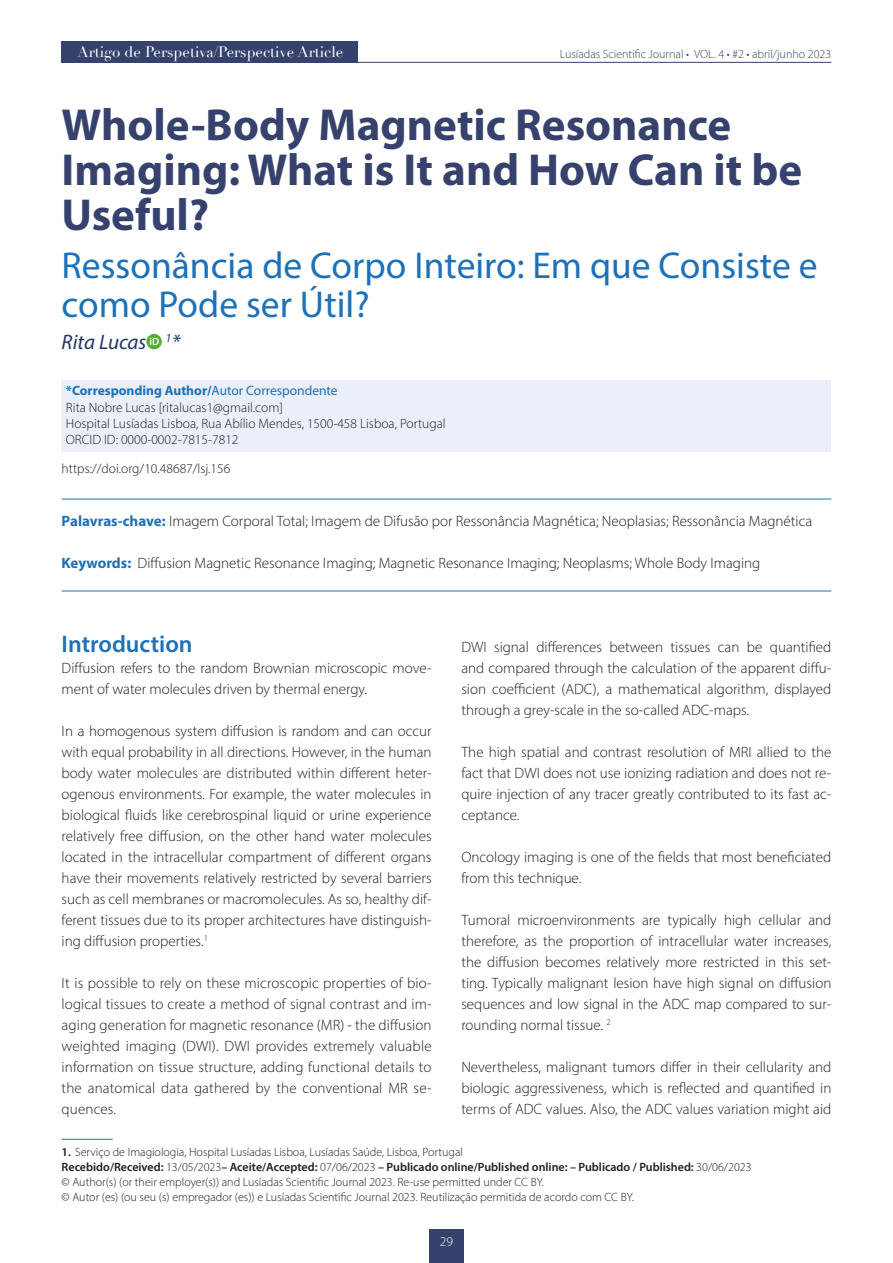
<style>
.page{position:relative;width:893px;height:1263px;background:#fff}
.page>*{position:absolute;margin:0;border:0;box-sizing:border-box;transform-origin:0 0}
.t1{font:700 45px/45px "Myriad Pro";color:#36426d}
.t2{font:37.5px/39px "Myriad Pro";color:#1d71b8}
.t3{font:600 24px "Myriad Pro";color:#1d71b8}
.t4{font:italic 21px "Myriad Pro";color:#203663}
.t5{font:300 15px/21px "Myriad Pro";color:#1d1d1b;text-align:justify}
.t6{font:15px "Didot";color:#fff}
.t7{font:300 13.5px/16.2px "Myriad Pro";color:#1d1d1b}
.t8{font:300 13.5px "Myriad Pro";color:#fff}
.t9{font:300 12px/15px "Myriad Pro";color:#1d1d1b}
.t10{font:300 12px "Myriad Pro";color:#36426d}
.s1{font-weight:700;color:#1d71b8}
.s2{font-weight:400;color:#1d71b8}
.s3{font-weight:600}
</style>
<div class="page">
<hr style="left:62px;top:62px;width:769px;height:1px;background:#36426d">
<div style="left:429px;top:1229px;width:34px;height:34px;background:#36426d"></div>
<div style="left:62px;top:41px;width:296px;height:21px;background:#36426d"></div>
<div style="left:62px;top:381px;width:769px;height:22px;background:#ebeff9"></div>
<div style="left:62px;top:397px;width:769px;height:22px;background:#ebeff9"></div>
<div style="left:62px;top:413px;width:769px;height:22px;background:#ebeff9"></div>
<div style="left:62px;top:429px;width:769px;height:22px;background:#ebeff9"></div>
<hr style="left:62px;top:499px;width:769px;height:1px;background:#1d71b8">
<hr style="left:62px;top:591px;width:769px;height:1px;background:#1d71b8">
<div style="left:146px;top:334px;width:16px;height:15px;background:#52ae32;border-radius:50%"></div>
<hr style="left:62px;top:1139px;width:51px;height:1px;background:#1d71b8">
<p class="t6" style="left:78px;top:43px;width:267px">Artigo de Perspetiva/Perspective Article</p>
<p class="t10" style="left:560px;top:46px;width:273px">Lusíadas Scientific Journal • VOL. 4 • #2 • abril/junho 2023</p>
<h1 class="t1" style="left:62px;top:101px;width:742px">Whole‑Body Magnetic Resonance<br>Imaging: What is It and How Can it be<br>Useful?</h1>
<h2 class="t2" style="left:62px;top:245px;width:757px">Ressonância de Corpo Inteiro: Em que Consiste e como Pode ser Útil?</h2>
<h3 class="t4" style="left:62px;top:329px;width:120px">Rita Lucas <sup>iD</sup> <sup>1</sup>*</h3>
<p class="t7" style="left:66px;top:383px;width:381px"><span class="s1">*Corresponding Author/</span><span class="s2">Autor Correspondente<br></span>Rita Nobre Lucas [ritalucas1@gmail.com]<br>Hospital Lusíadas Lisboa, Rua Abílio Mendes, 1500‑458 Lisboa, Portugal ORCID ID: 0000‑0002‑7815‑7812</p>
<p class="t7" style="left:62px;top:460px;width:170px">https://doi.org/10.48687/lsj.156</p>
<p class="t5" style="left:62px;top:511px;width:752px"><span class="s1">Palavras‑chave:</span> Imagem Corporal Total; Imagem de Difusão por Ressonância Magnética; Neoplasias; Ressonância Magnética</p>
<p class="t5" style="left:62px;top:553px;width:700px"><span class="s1">Keywords:</span> Diffusion Magnetic Resonance Imaging; Magnetic Resonance Imaging; Neoplasms; Whole Body Imaging</p>
<h3 class="t3" style="left:62px;top:629px;width:132px">Introduction</h3>
<p class="t5" style="left:62px;top:658px;width:371px">Diffusion refers to the random Brownian microscopic move‑ ment of water molecules driven by thermal energy.</p>
<p class="t5" style="left:62px;top:721px;width:371px">In a homogenous system diffusion is random and can occur with equal probability in all directions. However, in the human body water molecules are distributed within different heter‑ ogenous environments. For example, the water molecules in biological fluids like cerebrospinal liquid or urine experience relatively free diffusion, on the other hand water molecules located in the intracellular compartment of different organs have their movements relatively restricted by several barriers such as cell membranes or macromolecules. As so, healthy dif‑ ferent tissues due to its proper architectures have distinguish‑ ing diffusion properties.<sup>1</sup></p>
<p class="t5" style="left:62px;top:973px;width:371px">It is possible to rely on these microscopic properties of bio‑ logical tissues to create a method of signal contrast and im‑ aging generation for magnetic resonance (MR) ‑ the diffusion weighted imaging (DWI). DWI provides extremely valuable information on tissue structure, adding functional details to the anatomical data gathered by the conventional MR se‑ quences.</p>
<p class="t5" style="left:461px;top:637px;width:371px">DWI signal differences between tissues can be quantified and compared through the calculation of the apparent diffu‑ sion coefficient (ADC), a mathematical algorithm, displayed through a grey‑scale in the so‑called ADC‑maps.</p>
<p class="t5" style="left:461px;top:742px;width:371px">The high spatial and contrast resolution of MRI allied to the fact that DWI does not use ionizing radiation and does not re‑ quire injection of any tracer greatly contributed to its fast ac‑ ceptance.</p>
<p class="t5" style="left:461px;top:847px;width:371px">Oncology imaging is one of the fields that most beneficiated from this technique.</p>
<p class="t5" style="left:461px;top:910px;width:371px">Tumoral microenvironments are typically high cellular and therefore, as the proportion of intracellular water increases, the diffusion becomes relatively more restricted in this set‑ ting. Typically malignant lesion have high signal on diffusion sequences and low signal in the ADC map compared to sur‑ rounding normal tissue. <sup>2</sup></p>
<p class="t5" style="left:461px;top:1057px;width:371px">Nevertheless, malignant tumors differ in their cellularity and biologic aggressiveness, which is reflected and quantified in terms of ADC values. Also, the ADC values variation might aid</p>
<p class="t9" style="left:62px;top:1145px;width:691px"><span class="s3">1.</span> Serviço de Imagiologia, Hospital Lusíadas Lisboa, Lusíadas Saúde, Lisboa, Portugal<br><span class="s3">Recebido/Received:</span> 13/05/2023<span class="s3">– Aceite/Accepted:</span> 07/06/2023 <span class="s3">– Publicado online/Published online: – Publicado / Published:</span> 30/06/2023 © Author(s) (or their employer(s)) and Lusíadas Scientific Journal 2023. Re‑use permitted under CC BY.<br>© Autor (es) (ou seu (s) empregador (es)) e Lusíadas Scientific Journal 2023. Reutilização permitida de acordo com CC BY.</p>
<p class="t8" style="left:440px;top:1233px;width:15px">29</p>
</div>
